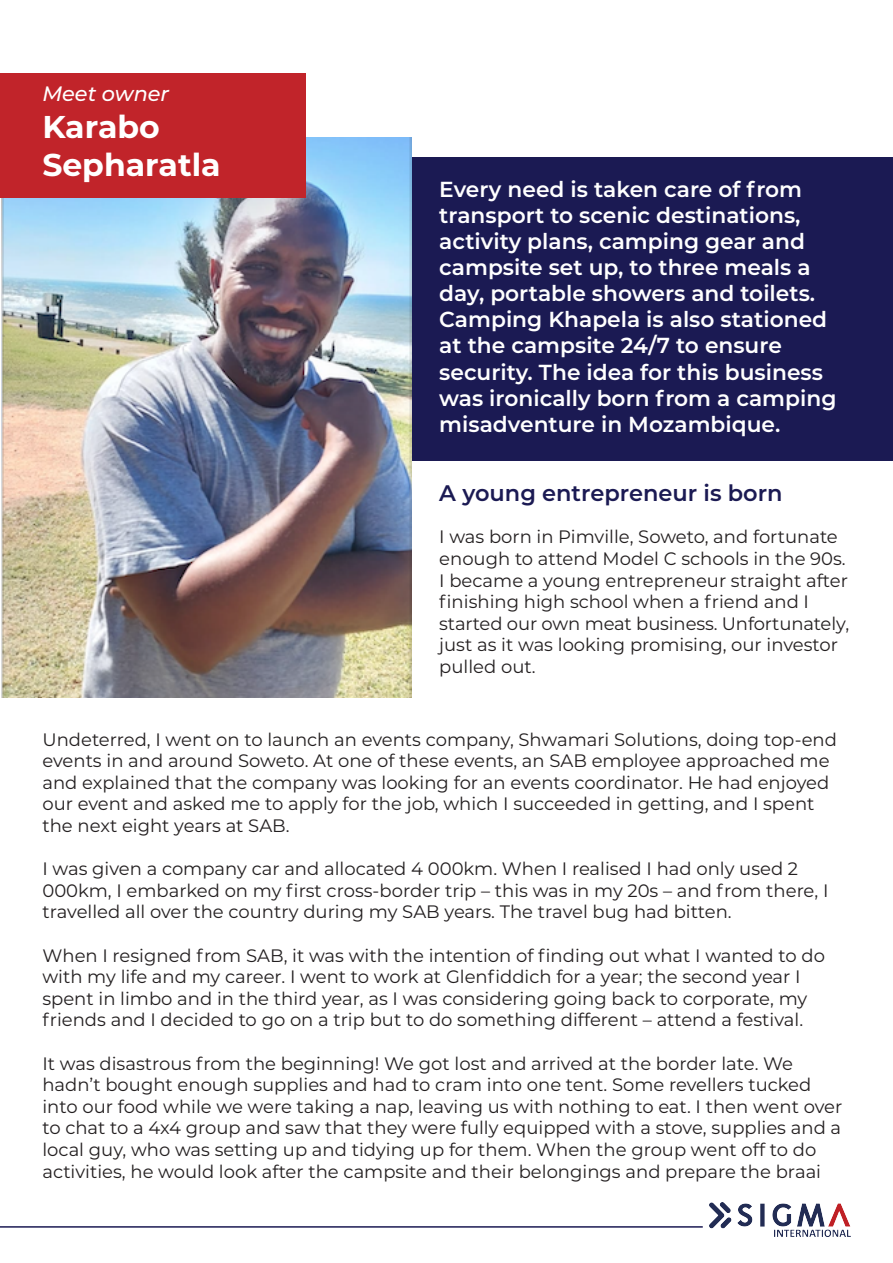
<style>
.page{position:relative;width:893px;height:1263px;background:#fff}
.page>*{position:absolute;margin:0;border:0;box-sizing:border-box;transform-origin:0 0}
.t1{font:700 31.5px/37.8px "Montserrat";color:#fff}
.t2{font:600 22.5px "Montserrat";color:#1b1a53}
.t3{font:600 21.75px/26.1px "Montserrat";color:#fff}
.t4{font:italic 500 20.85px "Montserrat";color:#fff}
.t5{font:18px/21.6px "Montserrat";color:#231f20}
</style>
<div class="page">
<div style="left:385px;top:157px;width:508px;height:304px;background:#1b1a53"></div>
<img style="left:2px;top:137px;width:410px;height:561px">
<div style="left:0;top:73px;width:305px;height:125px;background:#c1242a"></div>
<img style="left:709px;top:1202px;width:141px;height:35px">
<hr style="left:0;top:1226px;width:703px;height:2px;background:#1b1a53">
<p class="t4" style="left:42px;top:79px;width:128px">Meet owner</p>
<h1 class="t1" style="left:42px;top:107px;width:180px">Karabo<br>Sepharatla</h1>
<p class="t3" style="left:439px;top:175px;width:399px">Every need is taken care of from transport to scenic destinations, activity plans, camping gear and campsite set up, to three meals a day, portable showers and toilets.<br>Camping Khapela is also stationed at the campsite 24/7 to ensure security. The idea for this business was ironically born from a camping misadventure in Mozambique.</p>
<p class="t2" style="left:439px;top:477px;width:345px">A young entrepreneur is born</p>
<p class="t5" style="left:439px;top:525px;width:411px">I was born in Pimville, Soweto, and fortunate enough to attend Model C schools in the 90s.<br>I became a young entrepreneur straight after finishing high school when a friend and I started our own meat business. Unfortunately, just as it was looking promising, our investor pulled out.</p>
<p class="t5" style="left:42px;top:728px;width:796px">Undeterred, I went on to launch an events company, Shwamari Solutions, doing top-end events in and around Soweto. At one of these events, an SAB employee approached me and explained that the company was looking for an events coordinator. He had enjoyed our event and asked me to apply for the job, which I succeeded in getting, and I spent the next eight years at SAB.</p>
<p class="t5" style="left:42px;top:857px;width:787px">I was given a company car and allocated 4 000km. When I realised I had only used 2<br>000km, I embarked on my first cross-border trip – this was in my 20s – and from there, I travelled all over the country during my SAB years. The travel bug had bitten.</p>
<p class="t5" style="left:42px;top:944px;width:784px">When I resigned from SAB, it was with the intention of finding out what I wanted to do with my life and my career. I went to work at Glenfiddich for a year; the second year I spent in limbo and in the third year, as I was considering going back to corporate, my friends and I decided to go on a trip but to do something different – attend a festival.</p>
<p class="t5" style="left:42px;top:1052px;width:801px">It was disastrous from the beginning! We got lost and arrived at the border late. We hadn’t bought enough supplies and had to cram into one tent. Some revellers tucked into our food while we were taking a nap, leaving us with nothing to eat. I then went over to chat to a 4x4 group and saw that they were fully equipped with a stove, supplies and a local guy, who was setting up and tidying up for them. When the group went off to do activities, he would look after the campsite and their belongings and prepare the braai</p>
</div>
